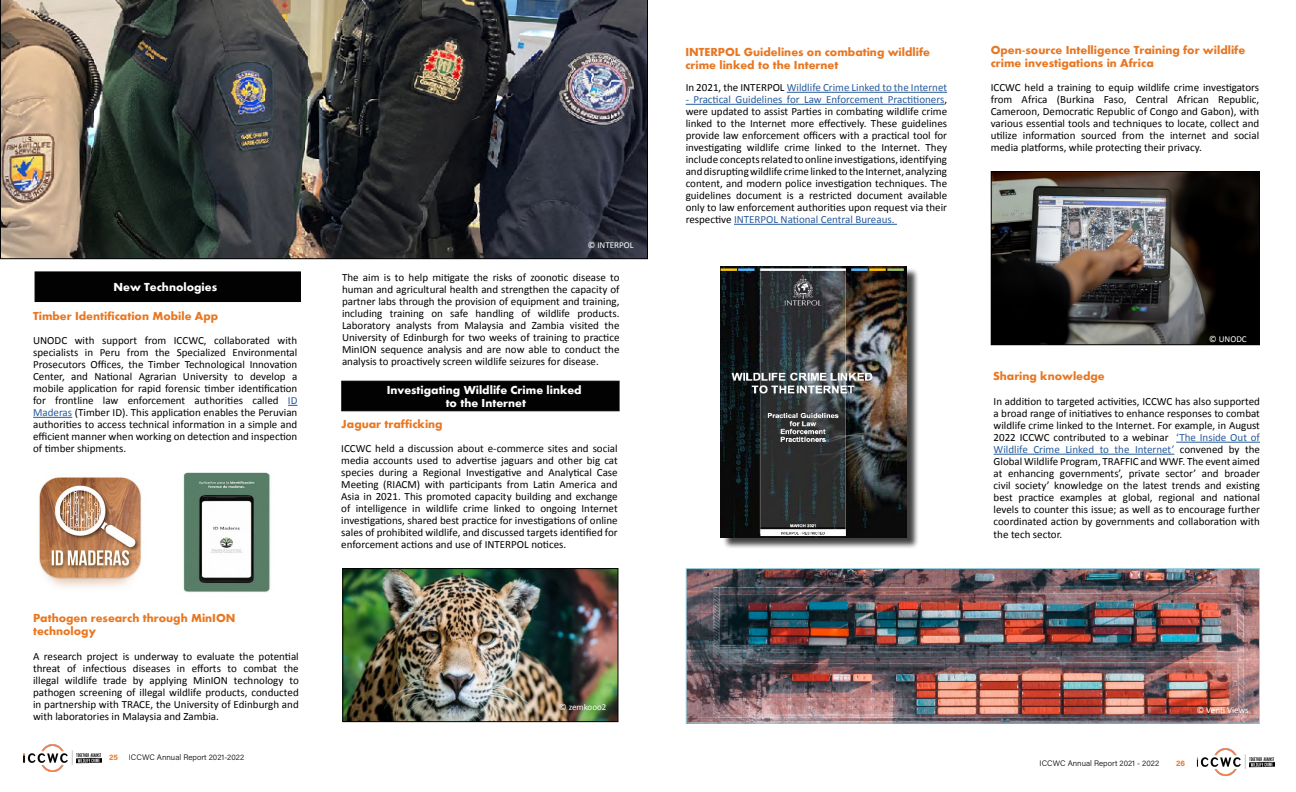
<style>
.page{position:relative;width:1296px;height:792px;background:#fff}
.page>*{position:absolute;margin:0;border:0;box-sizing:border-box;transform-origin:0 0}
.t1{font:700 12px/13px "Aharoni";color:#e87722}
.t2{font:700 12px/13px "Aharoni";color:#fff;text-align:center}
.t3{font:11px/12px "Calibri";color:#000;text-align:justify}
.t4{font:11px "Calibri";color:#275b9b}
.t5{font:9px "Calibri";color:#fff}
.t6{font:300 8px "Acumin Pro";color:#000}
.t7{font:700 8px "Acumin Pro";color:#e87722}
.t8{font:700 8px "Acumin Pro";color:#f27722}
.s1{color:#275b9b}
.s2{color:#000}
</style>
<div class="page">
<img style="left:23px;top:744px;width:79px;height:27px">
<img style="left:1200px;top:749px;width:75px;height:26px">
<div style="left:722px;top:268px;width:197px;height:282px;background:#000;opacity:.75"></div>
<img style="left:721px;top:266px;width:186px;height:271px">
<hr style="left:787px;top:92px;width:160px;height:1px;background:#275b9b">
<hr style="left:686px;top:104px;width:258px;height:1px;background:#275b9b">
<hr style="left:734px;top:224px;width:163px;height:1px;background:#275b9b">
<hr style="left:1176px;top:442px;width:84px;height:1px;background:#275b9b">
<hr style="left:994px;top:454px;width:180px;height:1px;background:#275b9b">
<img style="left:688px;top:570px;width:570px;height:152px">
<div style="left:686px;top:568px;width:574px;height:156px;border:1px solid #9ed6e4"></div>
<img style="left:993px;top:173px;width:265px;height:170px">
<div style="left:991px;top:171px;width:269px;height:174px;border:1px solid #020203"></div>
<img style="left:0;top:0;width:648px;height:259px">
<hr style="left:33px;top:417px;width:39px;height:1px;background:#275b9b">
<img style="left:344px;top:570px;width:272px;height:150px">
<div style="left:342px;top:568px;width:276px;height:154px;border:1px solid #020203"></div>
<div style="left:35px;top:271px;width:266px;height:31px;background:#020203;border:1px solid #020203"></div>
<div style="left:341px;top:381px;width:279px;height:30px;background:#020203;border:1px solid #020203"></div>
<img style="left:39px;top:477px;width:103px;height:111px">
<img style="left:183px;top:472px;width:87px;height:120px">
<p class="t2" style="left:114px;top:280px;width:105px">New Technologies</p>
<p class="t2" style="left:99px;top:285px;width:105px">New Technologies</p>
<p class="t1" style="left:33px;top:309px;width:187px">Timber Identification Mobile App</p>
<p class="t3" style="left:33px;top:334px;width:266px">UNODC with support from ICCWC, collaborated with specialists in Peru from the Specialized Environmental Prosecutors Offices, the Timber Technological Innovation Center, and National Agrarian University to develop a mobile application for rapid forensic timber identification for frontline law enforcement authorities called <span class="s1">ID Maderas</span> (Timber ID). This application enables the Peruvian authorities to access technical information in a simple and efficient manner when working on detection and inspection of timber shipments.</p>
<p class="t1" style="left:33px;top:612px;width:204px">Pathogen research through MinION technology</p>
<p class="t3" style="left:33px;top:650px;width:267px">A research project is underway to evaluate the potential threat of infectious diseases in efforts to combat the illegal wildlife trade by applying MinION technology to pathogen screening of illegal wildlife products, conducted in partnership with TRACE, the University of Edinburgh and with laboratories in Malaysia and Zambia.</p>
<p class="t8" style="left:109px;top:751px;width:10px">25</p>
<p class="t6" style="left:129px;top:752px;width:117px">ICCWC Annual Report 2021-2022</p>
<p class="t5" style="left:588px;top:239px;width:47px">© INTERPOL</p>
<p class="t3" style="left:342px;top:271px;width:279px">The aim is to help mitigate the risks of zoonotic disease to human and agricultural health and strengthen the capacity of partner labs through the provision of equipment and training, including training on safe handling of wildlife products.<br>Laboratory analysts from Malaysia and Zambia visited the University of Edinburgh for two weeks of training to practice MinION sequence analysis and are now able to conduct the analysis to proactively screen wildlife seizures for disease.</p>
<p class="t2" style="left:387px;top:383px;width:197px">Investigating Wildlife Crime linked to the Internet</p>
<p class="t1" style="left:341px;top:417px;width:103px">Jaguar trafficking</p>
<p class="t3" style="left:341px;top:442px;width:278px">ICCWC held a discussion about e-commerce sites and social media accounts used to advertise jaguars and other big cat species during a Regional Investigative and Analytical Case Meeting (RIACM) with participants from Latin America and Asia in 2021. This promoted capacity building and exchange of intelligence in wildlife crime linked to ongoing Internet investigations, shared best practice for investigations of online sales of prohibited wildlife, and discussed targets identified for enforcement actions and use of INTERPOL notices.</p>
<p class="t5" style="left:559px;top:701px;width:49px">© zemkooo2</p>
<p class="t1" style="left:685px;top:46px;width:246px">INTERPOL Guidelines on combating wildlife crime linked to the Internet</p>
<p class="t4" style="left:686px;top:80px;width:263px"><span class="s2">In 2021, the INTERPOL</span> Wildlife Crime Linked to the Internet</p>
<p class="t3" style="left:686px;top:93px;width:263px"><span class="s1">- Practical Guidelines for Law Enforcement Practitioners</span>, were updated to assist Parties in combating wildlife crime linked to the Internet more effectively. These guidelines provide law enforcement officers with a practical tool for investigating wildlife crime linked to the Internet. They include concepts related to online investigations, identifying and disrupting wildlife crime linked to the Internet, analyzing content, and modern police investigation techniques. The guidelines document is a restricted document available only to law enforcement authorities upon request via their respective <span class="s1">INTERPOL National Central Bureaus.</span></p>
<p class="t1" style="left:991px;top:43px;width:256px">Open-source Intelligence Training for wildlife crime investigations in Africa</p>
<p class="t3" style="left:991px;top:81px;width:270px">ICCWC held a training to equip wildlife crime investigators from Africa (Burkina Faso, Central African Republic, Cameroon, Democratic Republic of Congo and Gabon), with various essential tools and techniques to locate, collect and utilize information sourced from the internet and social media platforms, while protecting their privacy.</p>
<p class="t1" style="left:993px;top:369px;width:113px">Sharing knowledge</p>
<p class="t5" style="left:1209px;top:333px;width:39px">© UNODC</p>
<p class="t3" style="left:994px;top:395px;width:268px">In addition to targeted activities, ICCWC has also supported a broad range of initiatives to enhance responses to combat wildlife crime linked to the Internet. For example, in August 2022 ICCWC contributed to a webinar <span class="s1">‘The Inside Out of Wildlife Crime Linked to the Internet’</span> convened by the Global Wildlife Program, TRAFFIC and WWF. The event aimed at enhancing governments’, private sector’ and broader civil society’ knowledge on the latest trends and existing best practice examples at global, regional and national levels to counter this issue; as well as to encourage further coordinated action by governments and collaboration with</p>
<p class="t3" style="left:994px;top:528px;width:70px">the tech sector.</p>
<p class="t5" style="left:1197px;top:704px;width:53px">© Venti Views</p>
<p class="t6" style="left:1040px;top:758px;width:121px">ICCWC Annual Report 2021 - 2022</p>
<p class="t7" style="left:1176px;top:757px;width:11px">26</p>
</div>
